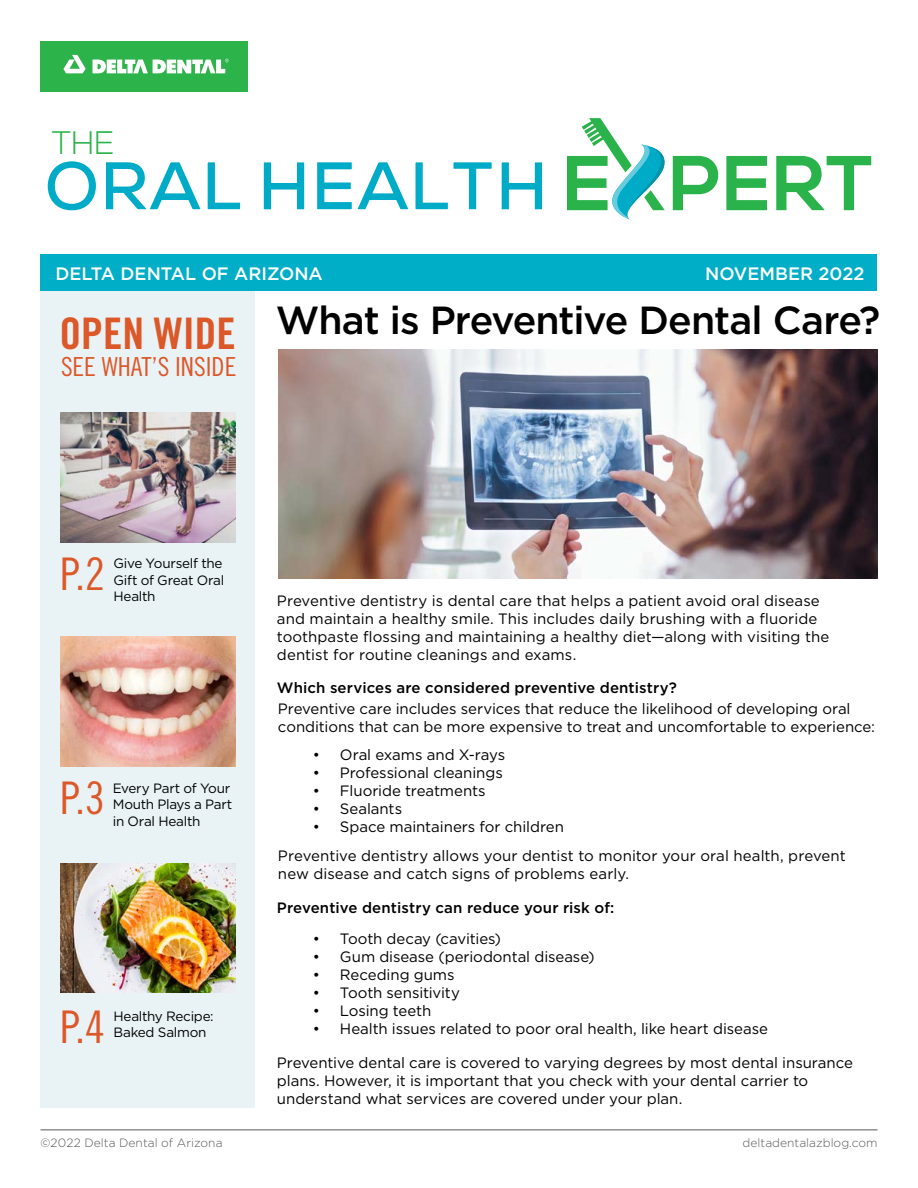
<style>
.page{position:relative;width:918px;height:1188px;background:#fff}
.page>*{position:absolute;margin:0;border:0;box-sizing:border-box;transform-origin:0 0}
.t1{font:700 69.75px "Nexa";letter-spacing:.02em;color:#00abc7}
.t2{font:45px "Trade Gothic LT Std Cn 18";color:#dc5829}
.t3{font:43.5px "Trade Gothic LT Std Bd Cn 20";color:#dc5829}
.t4{font:500 39.15px "Gotham";letter-spacing:-.03em;color:#000}
.t5{font:300 32.55px "Nexa";color:#29b34a}
.t6{font:26.25px "Trade Gothic LT Std Cn 18";color:#dc5829}
.t7{font:500 18px "Gotham";color:#fff}
.t8{font:15px/18px "Gotham";color:#000}
.t9{font:500 15px "Gotham";letter-spacing:.005em;color:#000}
.t10{font:13.5px/16.5px "Gotham";letter-spacing:-.02em;color:#000}
.t11{font:300 12px "Gotham";color:#58595b}
</style>
<div class="page">
<svg style="left:776px;top:156px;width:95px;height:54px"></svg>
<svg style="left:567px;top:118px;width:200px;height:101px"></svg>
<div style="left:40px;top:276px;width:215px;height:832px;background:#e9f3f6"></div>
<img style="left:60px;top:413px;width:176px;height:129px">
<img style="left:60px;top:637px;width:176px;height:129px">
<img style="left:60px;top:863px;width:176px;height:130px">
<img style="left:278px;top:349px;width:599px;height:230px">
<div style="left:41px;top:41px;width:207px;height:51px;background:#2cb34a"></div>
<svg style="left:63px;top:55px;width:23px;height:18px"></svg>
<svg style="left:93px;top:59px;width:136px;height:15px"></svg>
<div style="left:40px;top:254px;width:838px;height:37px;background:#00aec7"></div>
<hr style="left:40px;top:1129px;width:838px;height:1px;background:#58595b">
<h3 class="t5" style="left:52px;top:124px;width:64px">THE</h3>
<h1 class="t1" style="left:46px;top:146px;width:504px">ORAL HEALTH</h1>
<p class="t7" style="left:55px;top:262px;width:269px">DELTA DENTAL OF ARIZONA</p>
<p class="t7" style="left:705px;top:262px;width:161px">NOVEMBER 2022</p>
<h3 class="t3" style="left:60px;top:307px;width:178px">OPEN WIDE</h3>
<h3 class="t6" style="left:61px;top:351px;width:177px">SEE WHAT’S INSIDE</h3>
<h3 class="t4" style="left:276px;top:295px;width:606px">What is Preventive Dental Care?</h3>
<h2 class="t2" style="left:60px;top:547px;width:46px">P.2</h2>
<p class="t10" style="left:113px;top:555px;width:112px">Give Yourself the<br>Gift of Great Oral<br>Health</p>
<h2 class="t2" style="left:60px;top:771px;width:46px">P.3</h2>
<p class="t10" style="left:113px;top:779px;width:121px">Every Part of Your<br>Mouth Plays a Part in Oral Health</p>
<h2 class="t2" style="left:60px;top:1000px;width:46px">P.4</h2>
<p class="t10" style="left:113px;top:1008px;width:102px">Healthy Recipe:<br>Baked Salmon</p>
<p class="t8" style="left:277px;top:591px;width:554px">Preventive dentistry is dental care that helps a patient avoid oral disease and maintain a healthy smile. This includes daily brushing with a fluoride toothpaste flossing and maintaining a healthy diet—along with visiting the dentist for routine cleanings and exams.</p>
<p class="t9" style="left:277px;top:678px;width:401px">Which services are considered preventive dentistry?</p>
<p class="t8" style="left:278px;top:699px;width:599px">Preventive care includes services that reduce the likelihood of developing oral conditions that can be more expensive to treat and uncomfortable to experience:</p>
<p class="t8" style="left:313px;top:746px;width:194px">• Oral exams and X-rays</p>
<p class="t8" style="left:313px;top:764px;width:191px">• Professional cleanings</p>
<p class="t8" style="left:313px;top:782px;width:174px">• Fluoride treatments</p>
<p class="t8" style="left:313px;top:800px;width:91px">• Sealants</p>
<p class="t8" style="left:313px;top:818px;width:253px">• Space maintainers for children</p>
<p class="t8" style="left:278px;top:847px;width:569px">Preventive dentistry allows your dentist to monitor your oral health, prevent new disease and catch signs of problems early.</p>
<p class="t9" style="left:277px;top:898px;width:339px">Preventive dentistry can reduce your risk of:</p>
<p class="t8" style="left:313px;top:929px;width:190px">• Tooth decay (cavities)</p>
<p class="t8" style="left:313px;top:947px;width:283px">• Gum disease (periodontal disease)</p>
<p class="t8" style="left:313px;top:965px;width:143px">• Receding gums</p>
<p class="t8" style="left:313px;top:983px;width:149px">• Tooth sensitivity</p>
<p class="t8" style="left:313px;top:1001px;width:120px">• Losing teeth</p>
<p class="t8" style="left:313px;top:1019px;width:457px">• Health issues related to poor oral health, like heart disease</p>
<p class="t8" style="left:277px;top:1054px;width:578px">Preventive dental care is covered to varying degrees by most dental insurance plans. However, it is important that you check with your dental carrier to understand what services are covered under your plan.</p>
<p class="t11" style="left:40px;top:1135px;width:184px">©2022 Delta Dental of Arizona</p>
<p class="t11" style="left:743px;top:1135px;width:136px">deltadentalazblog.com</p>
</div>
